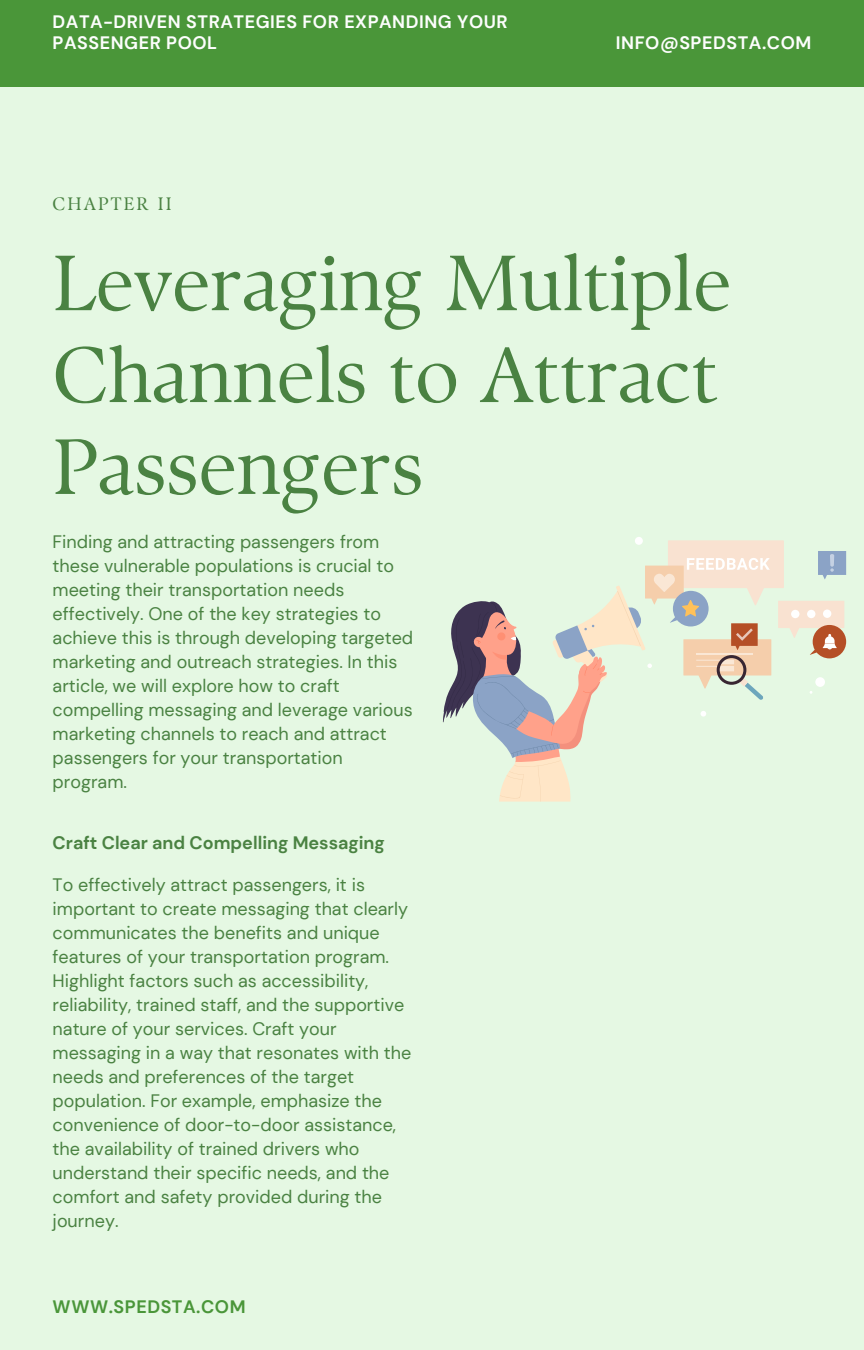
<style>
.page{position:relative;width:864px;height:1350px;background:#e5f8e3}
.page>*{position:absolute;margin:0;border:0;box-sizing:border-box;transform-origin:0 0}
.t1{font:78.08px/91.8px "TY Serif D";color:#4a8242}
.t2{font:18px/24.1px "DM Sans";color:#4a8242}
.t3{font:700 18px "DM Sans";letter-spacing:.03em;color:#fdfefd}
.t4{font:700 18px "DM Sans";color:#4a8242}
.t5{font:700 18px "DM Sans";letter-spacing:.03em;color:#4a9639}
.t6{font:18px "TY Serif D";letter-spacing:.12em;color:#4a8242}
</style>
<div class="page">
<div style="left:0;top:0;width:864px;height:86px;background:#4a9639"></div>
<div style="left:635px;top:537px;width:8px;height:8px;background:#fff;border-radius:50%"></div>
<svg style="left:443px;top:540px;width:403px;height:262px"></svg>
<div style="left:815px;top:677px;width:10px;height:10px;background:#fff;border-radius:50%"></div>
<p class="t3" style="left:53px;top:10px;width:457px">DATA-DRIVEN STRATEGIES FOR EXPANDING YOUR</p>
<p class="t3" style="left:53px;top:31px;width:166px">PASSENGER POOL</p>
<p class="t6" style="left:53px;top:193px;width:121px">CHAPTER II</p>
<p class="t3" style="left:616px;top:31px;width:197px">INFO@SPEDSTA.COM</p>
<p class="t1" style="left:53px;top:237px;width:680px">Leveraging Multiple<br>Channels to Attract<br>Passengers</p>
<p class="t2" style="left:53px;top:530px;width:362px">Finding and attracting passengers from these vulnerable populations is crucial to meeting their transportation needs effectively. One of the key strategies to achieve this is through developing targeted marketing and outreach strategies. In this article, we will explore how to craft compelling messaging and leverage various marketing channels to reach and attract passengers for your transportation program.</p>
<p class="t4" style="left:53px;top:831px;width:334px">Craft Clear and Compelling Messaging</p>
<p class="t2" style="left:53px;top:873px;width:360px">To effectively attract passengers, it is important to create messaging that clearly communicates the benefits and unique features of your transportation program.<br>Highlight factors such as accessibility, reliability, trained staff, and the supportive nature of your services. Craft your messaging in a way that resonates with the needs and preferences of the target population. For example, emphasize the convenience of door-to-door assistance, the availability of trained drivers who understand their specific needs, and the comfort and safety provided during the journey.</p>
<p class="t5" style="left:53px;top:1295px;width:194px">WWW.SPEDSTA.COM</p>
</div>
